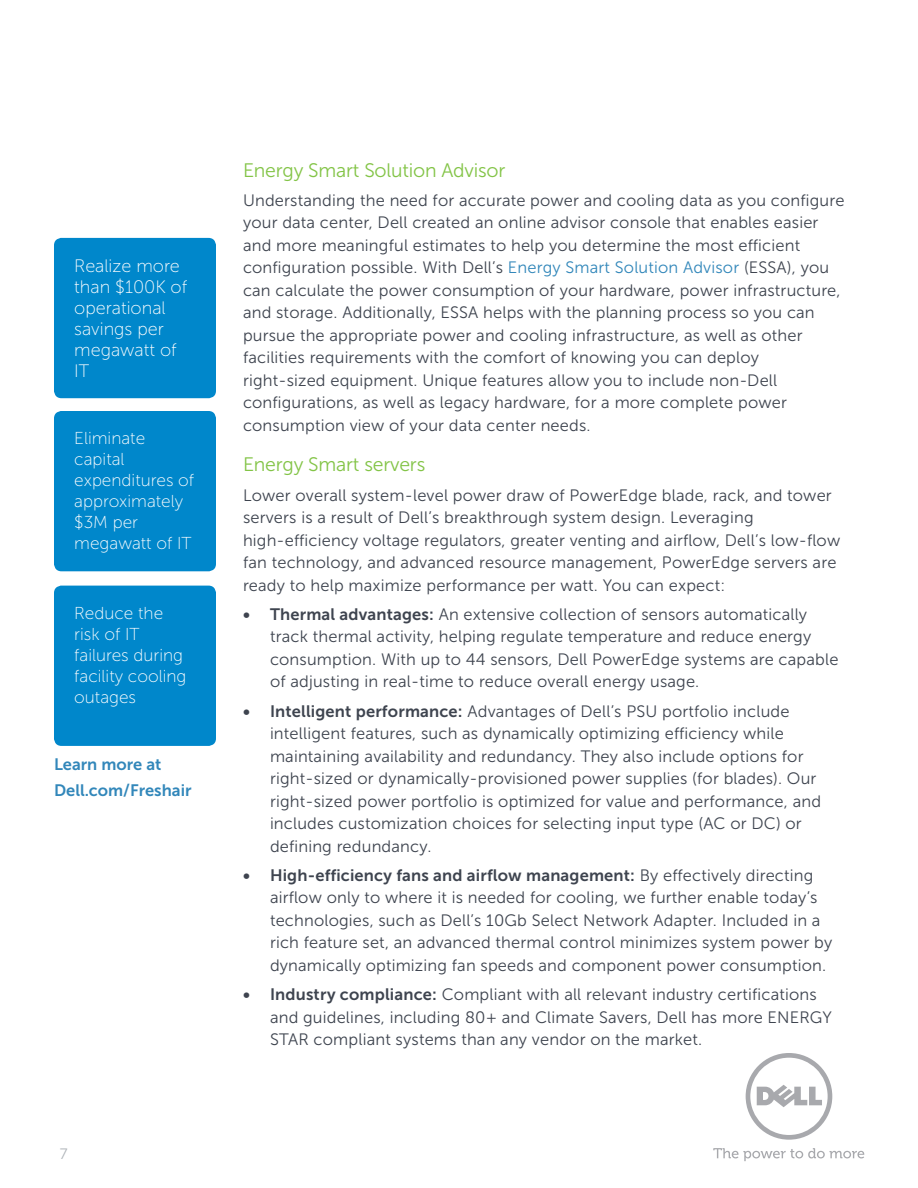
<style>
.page{position:relative;width:918px;height:1188px;background:#fff}
.page>*{position:absolute;margin:0;border:0;box-sizing:border-box;transform-origin:0 0}
.Subhead_level_2{font:19.5px "Museo Sans For Dell 300";letter-spacing:-.01em;color:#83c447}
.Sidebar_Text_1{font:18px/21px "Museo Sans For Dell 100";color:#fff}
.Sidebar_Text_1-2{font:17.25px/21px "Museo Sans For Dell 100";color:#fff}
.BULLETS__NV{font:16.5px/22.5px "Museo Sans For Dell 300";letter-spacing:.01em;color:#3e444f}
.BODY{font:16.5px/22.5px "Museo Sans For Dell 300";letter-spacing:.01em;color:#3e444f}
.Sidebar_Text_1-3{font:16.5px/25.5px "Museo Sans For Dell 700";color:#3287ba}
.t1{font:15px "Museo Sans For Dell 300";color:#aeb3b8}
.s1{color:#3287ba}
.s2{font-family:"Museo Sans For Dell 700"}
</style>
<div class="page">
<svg style="left:746px;top:1053px;width:86px;height:87px"></svg>
<svg style="left:713px;top:1148px;width:151px;height:13px"></svg>
<div style="left:54px;top:238px;width:162px;height:160px;background:#0087cb;border-radius:7px"></div>
<div style="left:54px;top:411px;width:162px;height:160px;background:#0087cb;border-radius:7px"></div>
<div style="left:54px;top:586px;width:162px;height:160px;background:#0087cb;border-radius:7px"></div>
<p class="Sidebar_Text_1" style="left:74px;top:255px;width:115px">Realize more than $100K of operational savings per megawatt of<br>IT</p>
<p class="Sidebar_Text_1-2" style="left:74px;top:428px;width:121px">Eliminate capital expenditures of approximately $3M per megawatt of IT</p>
<p class="Sidebar_Text_1-2" style="left:74px;top:603px;width:114px">Reduce the risk of IT failures during facility cooling outages</p>
<p class="Sidebar_Text_1-3" style="left:54px;top:752px;width:139px">Learn more at<br>Dell.com/Freshair</p>
<p class="t1" style="left:60px;top:1145px;width:9px">7</p>
<p class="Subhead_level_2" style="left:243px;top:159px;width:264px">Energy Smart Solution Advisor</p>
<p class="BODY" style="left:243px;top:189px;width:603px">Understanding the need for accurate power and cooling data as you configure your data center, Dell created an online advisor console that enables easier and more meaningful estimates to help you determine the most efficient configuration possible. With Dell’s <span class="s1">Energy Smart Solution Advisor</span> (ESSA), you can calculate the power consumption of your hardware, power infrastructure, and storage. Additionally, ESSA helps with the planning process so you can pursue the appropriate power and cooling infrastructure, as well as other facilities requirements with the comfort of knowing you can deploy right-sized equipment. Unique features allow you to include non-Dell configurations, as well as legacy hardware, for a more complete power consumption view of your data center needs.</p>
<p class="Subhead_level_2" style="left:243px;top:454px;width:184px">Energy Smart servers</p>
<p class="BODY" style="left:243px;top:484px;width:599px">Lower overall system-level power draw of PowerEdge blade, rack, and tower servers is a result of Dell’s breakthrough system design. Leveraging high-efficiency voltage regulators, greater venting and airflow, Dell’s low-flow fan technology, and advanced resource management, PowerEdge servers are ready to help maximize performance per watt. You can expect:</p>
<p class="BULLETS__NV" style="left:270px;top:603px;width:570px;text-indent:-27px"><span class="s2">• Thermal advantages:</span> An extensive collection of sensors automatically track thermal activity, helping regulate temperature and reduce energy consumption. With up to 44 sensors, Dell PowerEdge systems are capable of adjusting in real-time to reduce overall energy usage.</p>
<p class="BULLETS__NV" style="left:270px;top:700px;width:553px;text-indent:-27px"><span class="s2">• Intelligent performance:</span> Advantages of Dell’s PSU portfolio include intelligent features, such as dynamically optimizing efficiency while maintaining availability and redundancy. They also include options for right-sized or dynamically-provisioned power supplies (for blades). Our right-sized power portfolio is optimized for value and performance, and includes customization choices for selecting input type (AC or DC) or defining redundancy.</p>
<p class="BULLETS__NV" style="left:270px;top:864px;width:564px;text-indent:-27px"><span class="s2">• High-efficiency fans and airflow management:</span> By effectively directing airflow only to where it is needed for cooling, we further enable today’s technologies, such as Dell’s 10Gb Select Network Adapter. Included in a rich feature set, an advanced thermal control minimizes system power by dynamically optimizing fan speeds and component power consumption.</p>
<p class="BULLETS__NV" style="left:270px;top:983px;width:564px;text-indent:-27px"><span class="s2">• Industry compliance:</span> Compliant with all relevant industry certifications and guidelines, including 80+ and Climate Savers, Dell has more ENERGY<br>STAR compliant systems than any vendor on the market.</p>
</div>
